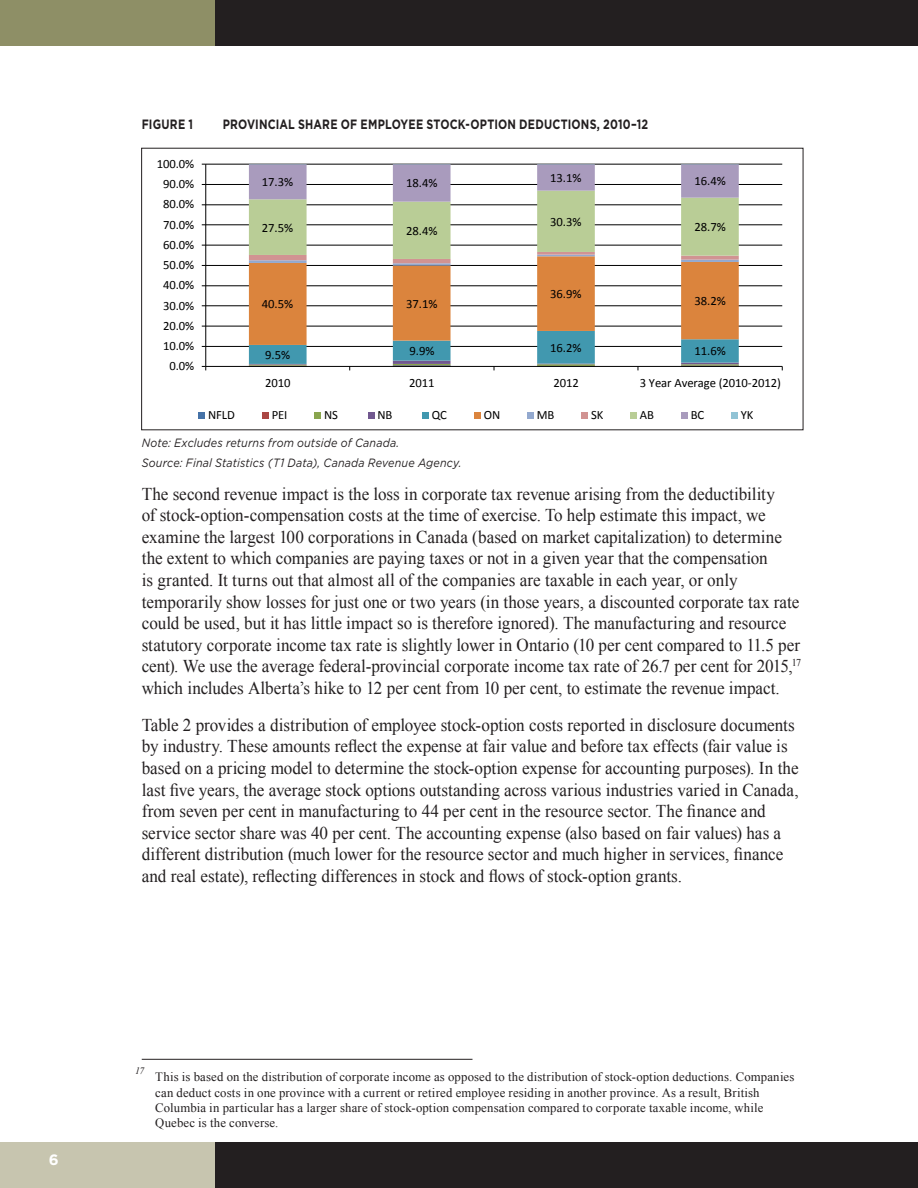
<style>
.page{position:relative;width:918px;height:1188px;background:#fff}
.page>*{position:absolute;margin:0;border:0;box-sizing:border-box;transform-origin:0 0}
.Body{font:18px/21.6px "Times New Roman";color:#231f20;scale:.95 1}
.t1{font:700 15px "Gotham";color:#fff}
.Table_Heading{font:700 13.5px "Gotham";letter-spacing:.015em;color:#231f20;scale:.8 1}
.Footnote{font:12.75px/15.3px "Times New Roman";letter-spacing:.01em;color:#231f20}
.t2{font:12.75px "Calibri";color:#000}
.t3{font:12.6px "Calibri";letter-spacing:-.005em;color:#000}
.Table_Source{font:italic 12px "Gotham";letter-spacing:.015em;color:#231f20;scale:.9 1}
.Footnote-2{font:italic 9.75px "Times New Roman";color:#231f20}
</style>
<div class="page">
<div style="left:0;top:1143px;width:215px;height:45px;background:#c7c5af"></div>
<div style="left:0;top:0;width:215px;height:45px;background:#8e8f66"></div>
<div style="left:215px;top:1143px;width:703px;height:45px;background:#231f20"></div>
<div style="left:215px;top:0;width:703px;height:45px;background:#231f20"></div>
<hr style="left:206px;top:346px;width:576px;height:1px;background:#000">
<hr style="left:206px;top:326px;width:576px;height:1px;background:#000">
<hr style="left:206px;top:306px;width:576px;height:1px;background:#000">
<hr style="left:206px;top:286px;width:576px;height:1px;background:#000">
<hr style="left:206px;top:265px;width:576px;height:1px;background:#000">
<hr style="left:206px;top:245px;width:576px;height:1px;background:#000">
<hr style="left:206px;top:225px;width:576px;height:1px;background:#000">
<hr style="left:206px;top:205px;width:576px;height:1px;background:#000">
<hr style="left:206px;top:184px;width:576px;height:1px;background:#000">
<hr style="left:206px;top:164px;width:576px;height:1px;background:#000">
<hr style="left:206px;top:164px;width:1px;height:202px;background:#000">
<hr style="left:206px;top:366px;width:576px;height:1px;background:#000">
<svg style="left:249px;top:164px;width:490px;height:206px"></svg>
<div style="left:198px;top:412px;width:7px;height:7px;background:#4572a7"></div>
<div style="left:262px;top:412px;width:7px;height:7px;background:#aa4643"></div>
<div style="left:314px;top:412px;width:7px;height:7px;background:#89a54e"></div>
<div style="left:368px;top:412px;width:7px;height:7px;background:#71588f"></div>
<div style="left:422px;top:412px;width:7px;height:7px;background:#4198af"></div>
<div style="left:474px;top:412px;width:7px;height:7px;background:#db843d"></div>
<div style="left:527px;top:412px;width:7px;height:7px;background:#93a9cf"></div>
<div style="left:581px;top:412px;width:7px;height:7px;background:#d19392"></div>
<div style="left:630px;top:412px;width:7px;height:7px;background:#b9cd96"></div>
<div style="left:681px;top:412px;width:6px;height:7px;background:#a99bbd"></div>
<div style="left:731px;top:412px;width:7px;height:7px;background:#91c3d5"></div>
<hr style="left:142px;top:1059px;width:330px;height:1px;background:#231f20">
<p class="t1" style="left:49px;top:1150px;width:11px">6</p>
<p class="Table_Heading" style="left:142px;top:115px;width:66px">FIGURE 1</p>
<p class="Table_Heading" style="left:223px;top:115px;width:533px">PROVINCIAL SHARE OF EMPLOYEE STOCK-OPTION DEDUCTIONS, 2010–12</p>
<p class="t3" style="left:157px;top:156px;width:39px">100.0%</p>
<p class="t3" style="left:163px;top:176px;width:33px">90.0%</p>
<p class="t3" style="left:163px;top:196px;width:33px">80.0%</p>
<p class="t2" style="left:163px;top:216px;width:33px">70.0%</p>
<p class="t3" style="left:163px;top:237px;width:33px">60.0%</p>
<p class="t3" style="left:163px;top:257px;width:33px">50.0%</p>
<p class="t3" style="left:163px;top:277px;width:33px">40.0%</p>
<p class="t3" style="left:163px;top:297px;width:33px">30.0%</p>
<p class="t3" style="left:163px;top:318px;width:33px">20.0%</p>
<p class="t3" style="left:163px;top:338px;width:33px">10.0%</p>
<p class="t3" style="left:169px;top:358px;width:26px">0.0%</p>
<p class="t3" style="left:262px;top:174px;width:33px">17.3%</p>
<p class="t3" style="left:406px;top:175px;width:33px">18.4%</p>
<p class="t3" style="left:550px;top:170px;width:33px">13.1%</p>
<p class="t3" style="left:695px;top:173px;width:33px">16.4%</p>
<p class="t3" style="left:262px;top:219px;width:33px">27.5%</p>
<p class="t3" style="left:406px;top:223px;width:33px">28.4%</p>
<p class="t3" style="left:550px;top:214px;width:33px">30.3%</p>
<p class="t3" style="left:695px;top:219px;width:33px">28.7%</p>
<p class="t3" style="left:262px;top:296px;width:33px">40.5%</p>
<p class="t3" style="left:406px;top:295px;width:33px">37.1%</p>
<p class="t3" style="left:550px;top:286px;width:33px">36.9%</p>
<p class="t3" style="left:695px;top:293px;width:33px">38.2%</p>
<p class="t3" style="left:265px;top:347px;width:27px">9.5%</p>
<p class="t2" style="left:409px;top:343px;width:27px">9.9%</p>
<p class="t3" style="left:550px;top:340px;width:33px">16.2%</p>
<p class="t3" style="left:695px;top:343px;width:33px">11.6%</p>
<p class="t3" style="left:265px;top:374px;width:27px">2010</p>
<p class="t3" style="left:409px;top:374px;width:27px">2011</p>
<p class="t3" style="left:553px;top:374px;width:27px">2012</p>
<p class="t3" style="left:640px;top:374px;width:143px">3 Year Average (2010-2012)</p>
<p class="t3" style="left:208px;top:407px;width:28px">NFLD</p>
<p class="t3" style="left:272px;top:407px;width:17px">PEI</p>
<p class="t3" style="left:324px;top:407px;width:15px">NS</p>
<p class="t3" style="left:377px;top:407px;width:16px">NB</p>
<p class="t3" style="left:432px;top:407px;width:17px">QC</p>
<p class="t3" style="left:484px;top:407px;width:18px">ON</p>
<p class="t3" style="left:537px;top:407px;width:19px">MB</p>
<p class="t3" style="left:591px;top:407px;width:14px">SK</p>
<p class="t3" style="left:640px;top:407px;width:16px">AB</p>
<p class="t3" style="left:691px;top:407px;width:15px">BC</p>
<p class="t3" style="left:741px;top:407px;width:14px">YK</p>
<p class="Table_Source" style="left:142px;top:435px;width:288px">Note: Excludes returns from outside of Canada.</p>
<p class="Table_Source" style="left:142px;top:455px;width:357px">Source: Final Statistics (T1 Data), Canada Revenue Agency.</p>
<p class="Body" style="left:142px;top:483px;width:696px">The second revenue impact is the loss in corporate tax revenue arising from the deductibility<br>of stock-option-compensation costs at the time of exercise. To help estimate this impact, we examine the largest 100 corporations in Canada (based on market capitalization) to determine the extent to which companies are paying taxes or not in a given year that the compensation<br>is granted. It turns out that almost all of the companies are taxable in each year, or only temporarily show losses for just one or two years (in those years, a discounted corporate tax rate could be used, but it has little impact so is therefore ignored). The manufacturing and resource statutory corporate income tax rate is slightly lower in Ontario (10 per cent compared to 11.5 per cent). We use the average federal-provincial corporate income tax rate of 26.7 per cent for 2015,<sup>17 </sup>which includes Alberta’s hike to 12 per cent from 10 per cent, to estimate the revenue impact.</p>
<p class="Body" style="left:142px;top:714px;width:693px">Table 2 provides a distribution of employee stock-option costs reported in disclosure documents by industry. These amounts reflect the expense at fair value and before tax effects (fair value is based on a pricing model to determine the stock-option expense for accounting purposes). In the last five years, the average stock options outstanding across various industries varied in Canada, from seven per cent in manufacturing to 44 per cent in the resource sector. The finance and service sector share was 40 per cent. The accounting expense (also based on fair values) has a different distribution (much lower for the resource sector and much higher in services, finance and real estate), reflecting differences in stock and flows of stock-option grants.</p>
<p class="Footnote-2" style="left:135px;top:1064px;width:11px">17</p>
<p class="Footnote" style="left:155px;top:1069px;width:641px">This is based on the distribution of corporate income as opposed to the distribution of stock-option deductions. Companies can deduct costs in one province with a current or retired employee residing in another province. As a result, British Columbia in particular has a larger share of stock-option compensation compared to corporate taxable income, while Quebec is the converse.</p>
</div>
